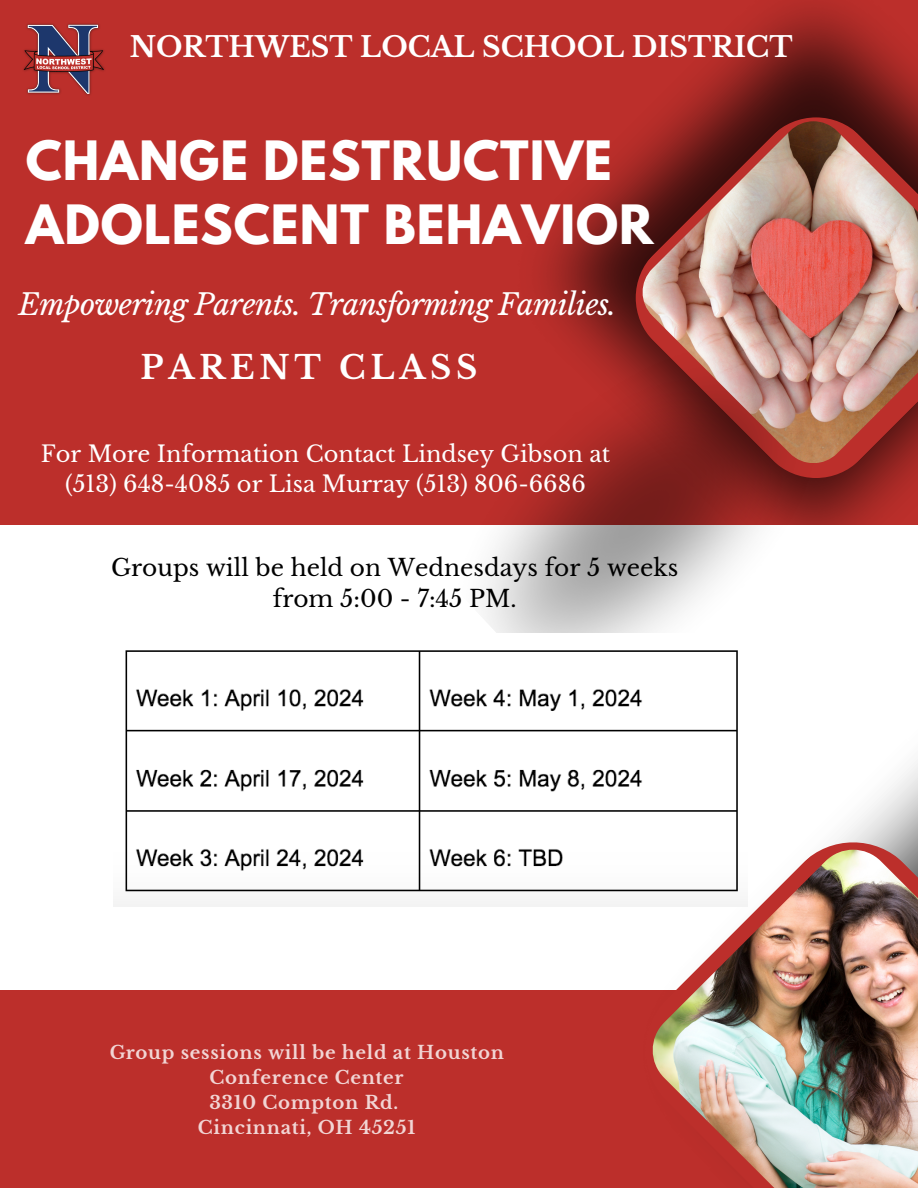
<style>
.page{position:relative;width:918px;height:1188px;background:#bc2f2b}
.page>*{position:absolute;margin:0;border:0;box-sizing:border-box;transform-origin:0 0}
.t1{font:700 48px/64.2px "League Spartan";letter-spacing:.02em;color:#fff}
.t2{font:700 32.1px "Libre Baskerville";letter-spacing:.15em;color:#fff}
.t3{font:italic 29.1px "Libre Baskerville";letter-spacing:-.02em;color:#fff}
.t4{font:700 28.05px "Libre Baskerville";color:#fff}
.t5{font:23.25px/31.5px "Libre Baskerville";color:#000;text-align:center}
.t6{font:22.5px/30.3px "Libre Baskerville";color:#fff;text-align:center}
.t7{font:700 18.15px/24.8px "Libre Baskerville";letter-spacing:.04em;color:#fff;text-align:center}
</style>
<div class="page">
<svg style="left:636px;top:117px;width:282px;height:361px"></svg>
<img style="left:643px;top:121px;width:275px;height:342px">
<div style="left:0;top:525px;width:918px;height:465px;background:#fff"></div>
<img style="left:484px;top:273px;width:406px;height:360px">
<img style="left:23px;top:23px;width:82px;height:72px">
<svg style="left:638px;top:835px;width:280px;height:220px"></svg>
<img style="left:653px;top:850px;width:265px;height:338px">
<img style="left:114px;top:650px;width:633px;height:256px">
<h3 class="t4" style="left:130px;top:30px;width:664px">NORTHWEST LOCAL SCHOOL DISTRICT</h3>
<p class="t1" style="left:26px;top:135px;width:629px">CHANGE DESTRUCTIVE<br>ADOLESCENT BEHAVIOR</p>
<h2 class="t3" style="left:19px;top:286px;width:599px">Empowering Parents. Transforming Families.</h2>
<p class="t2" style="left:141px;top:348px;width:338px">PARENT CLASS</p>
<h5 class="t6" style="left:41px;top:439px;width:571px">For More Information Contact Lindsey Gibson at (513) 648-4085 or Lisa Murray (513) 806-6686</h5>
<h5 class="t5" style="left:111px;top:552px;width:569px">Groups will be held on Wednesdays for 5 weeks from 5:00 - 7:45 PM.</h5>
<p class="t7" style="left:109px;top:1041px;width:396px">Group sessions will be held at Houston<br>Conference Center<br>3310 Compton Rd.<br>Cincinnati, OH 45251</p>
</div>
